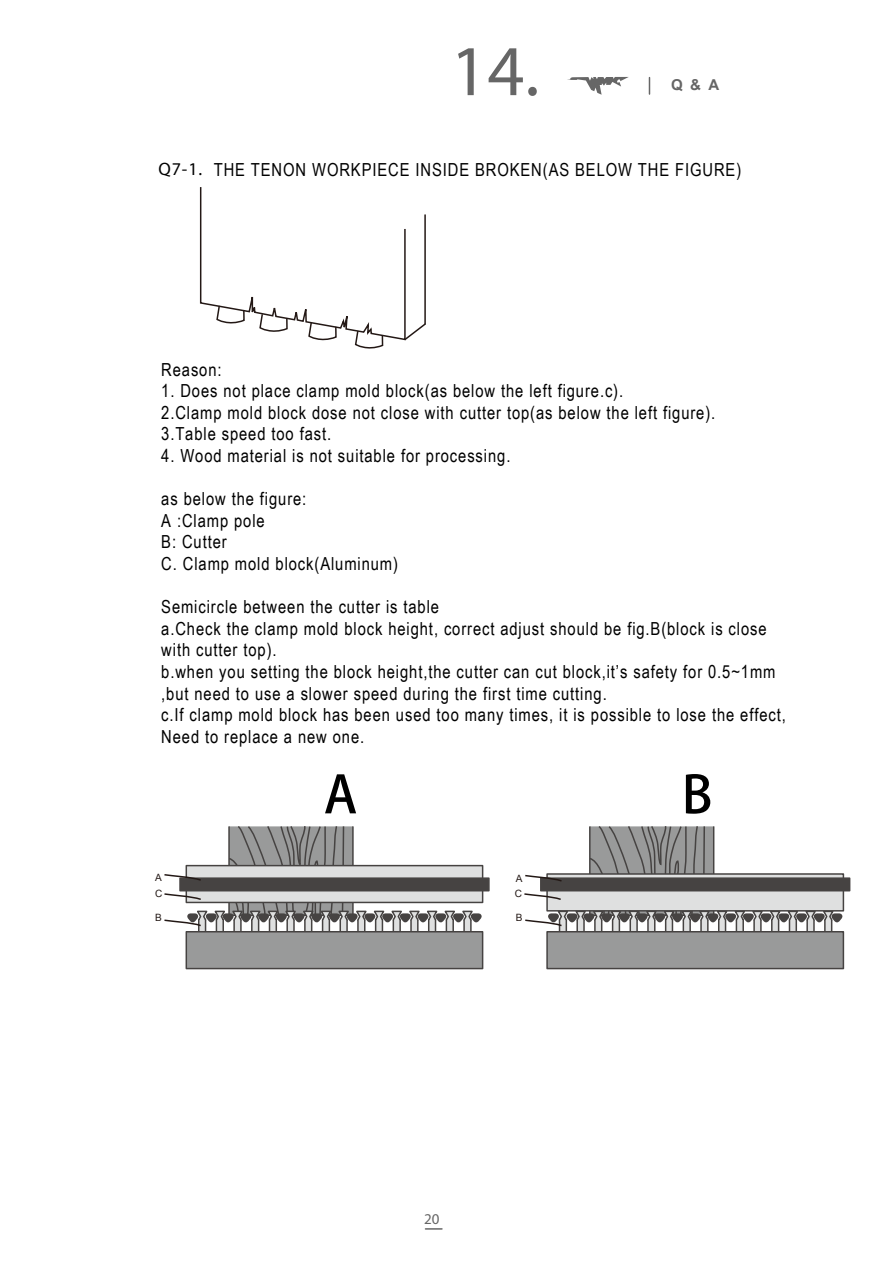
<style>
.page{position:relative;width:893px;height:1263px;background:#fff}
.page>*{position:absolute;margin:0;border:0;box-sizing:border-box;transform-origin:0 0}
.t1{font:72px "Lucida Sans";color:#666}
.t2{font:51px "Sim Hei";color:#000}
.t3{font:18px/21.6px "Arial Narrow";letter-spacing:.05em;color:#000}
.t4{font:700 15px "Arial";color:#666}
.t5{font:15px "Lucida Sans";color:#666}
.t6{font:10.05px "Arial";color:#231815}
.s1{font-family:"Lucida Sans"}
</style>
<div class="page">
<svg style="left:567px;top:77px;width:62px;height:18px"></svg>
<svg style="left:649px;top:78px;width:1px;height:16px"></svg>
<svg style="left:425px;top:1228px;width:17px;height:2px"></svg>
<svg style="left:199px;top:187px;width:227px;height:162px"></svg>
<div style="left:186px;top:931px;width:297px;height:38px;background:#999a9a;border:2px solid #464342"></div>
<div style="left:546px;top:931px;width:298px;height:38px;background:#999a9a;border:2px solid #464342"></div>
<svg style="left:164px;top:826px;width:323px;height:114px"></svg>
<svg style="left:524px;top:826px;width:324px;height:114px"></svg>
<h1 class="t1" style="left:451px;top:27px;width:90px">14.</h1>
<p class="t4" style="left:671px;top:77px;width:50px">Q&amp;A</p>
<p class="t3" style="left:159px;top:159px;width:584px"><span class="s1">Q7-1.</span> THE TENON WORKPIECE INSIDE BROKEN(AS BELOW THE FIGURE)</p>
<p class="t3" style="left:161px;top:358px;width:62px">Reason:</p>
<p class="t3" style="left:161px;top:380px;width:556px">1. Does not place clamp mold block(as below the left figure.c).<br>2.Clamp mold block dose not close with cutter top(as below the left figure).<br>3.Table speed too fast.</p>
<p class="t3" style="left:161px;top:445px;width:351px">4. Wood material is not suitable for processing.</p>
<p class="t3" style="left:161px;top:488px;width:238px">as below the figure:<br>A :Clamp pole<br>B: Cutter<br>C. Clamp mold block(Aluminum)</p>
<p class="t3" style="left:161px;top:596px;width:626px">Semicircle between the cutter is table<br>a.Check the clamp mold block height, correct adjust should be fig.B(block is close with cutter top).<br>b.when you setting the block height,the cutter can cut block,it’s safety for 0.5~1mm ,but need to use a slower speed during the first time cutting.<br>c.If clamp mold block has been used too many times, it is possible to lose the effect, Need to replace a new one.</p>
<h2 class="t2" style="left:324px;top:764px;width:35px">A</h2>
<h2 class="t2" style="left:682px;top:764px;width:32px">B</h2>
<p class="t6" style="left:155px;top:872px;width:8px">A</p>
<p class="t6" style="left:155px;top:912px;width:8px">B</p>
<p class="t6" style="left:516px;top:873px;width:8px">A</p>
<p class="t6" style="left:516px;top:912px;width:8px">B</p>
<p class="t6" style="left:155px;top:888px;width:9px">C</p>
<p class="t6" style="left:515px;top:888px;width:9px">C</p>
<p class="t5" style="left:424px;top:1210px;width:17px">20</p>
</div>
